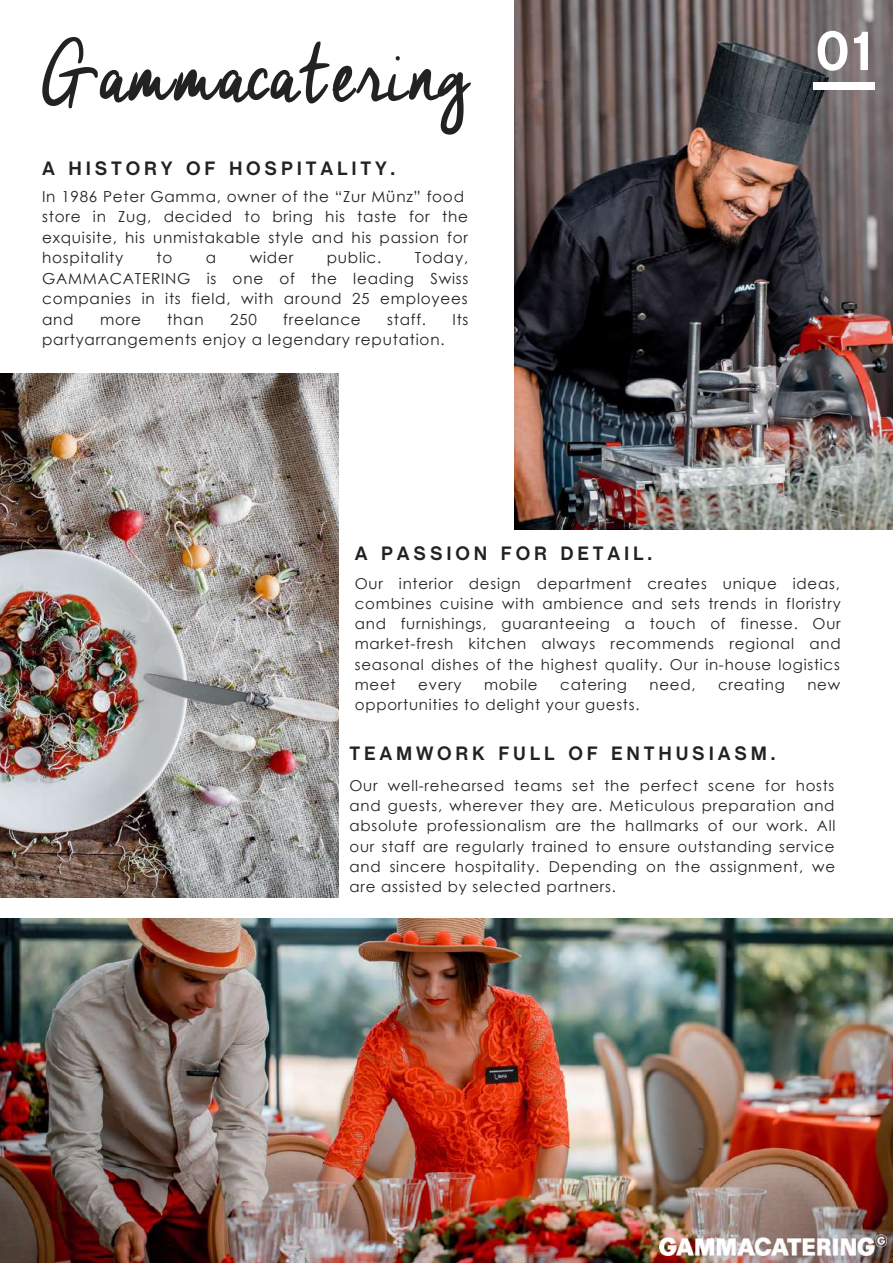
<style>
.page{position:relative;width:893px;height:1264px;background:#fff}
.page>*{position:absolute;margin:0;border:0;box-sizing:border-box;transform-origin:0 0}
.t1{font:103.35px "Cheddar Jack";color:#222}
.t2{font:700 56.25px "Chalet";color:#fff}
.t3{font:700 19.8px "Chalet";letter-spacing:.19em;color:#222}
.t4{font:15.15px/20.5px "Century Gothic";letter-spacing:.05em;color:#222}
.t5{font:15px/20.2px "Century Gothic";letter-spacing:.05em;color:#222;text-align:justify}
</style>
<div class="page">
<img style="left:514px;top:0;width:378px;height:529px">
<img style="left:0;top:373px;width:339px;height:524px">
<img style="left:0;top:918px;width:892px;height:344px">
<img style="left:659px;top:1234px;width:227px;height:20px">
<div style="left:812px;top:82px;width:62px;height:7px;background:#fff"></div>
<h1 class="t1" style="left:42px;top:22px;width:430px">Gammacatering</h1>
<h3 class="t3" style="left:42px;top:160px;width:355px">A HISTORY OF HOSPITALITY.</h3>
<p class="t4" style="left:42px;top:185px;width:427px">In 1986 Peter Gamma, owner of the “Zur Münz” food store in Zug, decided to bring his taste for the exquisite, his unmistakable style and his passion for hospitality</p>
<p class="t4" style="left:157px;top:247px;width:17px">to</p>
<p class="t4" style="left:206px;top:247px;width:12px">a</p>
<p class="t4" style="left:250px;top:247px;width:45px">wider</p>
<p class="t4" style="left:326px;top:247px;width:56px">public.</p>
<p class="t4" style="left:42px;top:247px;width:428px;text-align:justify;text-indent:372px">Today, GAMMACATERING is one of the leading Swiss companies in its field, with around 25 employees and</p>
<p class="t4" style="left:100px;top:309px;width:42px">more</p>
<p class="t4" style="left:167px;top:309px;width:38px">than</p>
<p class="t4" style="left:230px;top:309px;width:28px">250</p>
<p class="t4" style="left:283px;top:309px;width:79px">freelance</p>
<p class="t4" style="left:387px;top:309px;width:41px">staff.</p>
<p class="t4" style="left:452px;top:309px;width:18px">Its</p>
<p class="t4" style="left:42px;top:329px;width:404px">partyarrangements enjoy a legendary reputation.</p>
<h2 class="t2" style="left:814px;top:28px;width:61px">01</h2>
<h3 class="t3" style="left:355px;top:545px;width:299px">A PASSION FOR DETAIL.</h3>
<p class="t5" style="left:355px;top:572px;width:487px">Our interior design department creates unique ideas, combines cuisine with ambience and sets trends in floristry and furnishings, guaranteeing a touch of finesse. Our market-fresh kitchen always recommends regional and seasonal dishes of the highest quality. Our in-house logistics meet</p>
<p class="t5" style="left:418px;top:674px;width:45px">every</p>
<p class="t5" style="left:484px;top:674px;width:55px">mobile</p>
<p class="t5" style="left:560px;top:674px;width:68px">catering</p>
<p class="t5" style="left:649px;top:674px;width:48px">need,</p>
<p class="t5" style="left:718px;top:674px;width:68px">creating</p>
<p class="t5" style="left:807px;top:674px;width:34px">new</p>
<p class="t5" style="left:355px;top:694px;width:286px">opportunities to delight your guests.</p>
<h3 class="t3" style="left:349px;top:745px;width:427px">TEAMWORK FULL OF ENTHUSIASM.</h3>
<p class="t5" style="left:349px;top:774px;width:487px">Our well-rehearsed teams set the perfect scene for hosts and guests, wherever they are. Meticulous preparation and absolute professionalism are the hallmarks of our work. All our staff are regularly trained to ensure outstanding service and sincere hospitality. Depending on the assignment, we are assisted by selected partners.</p>
</div>
